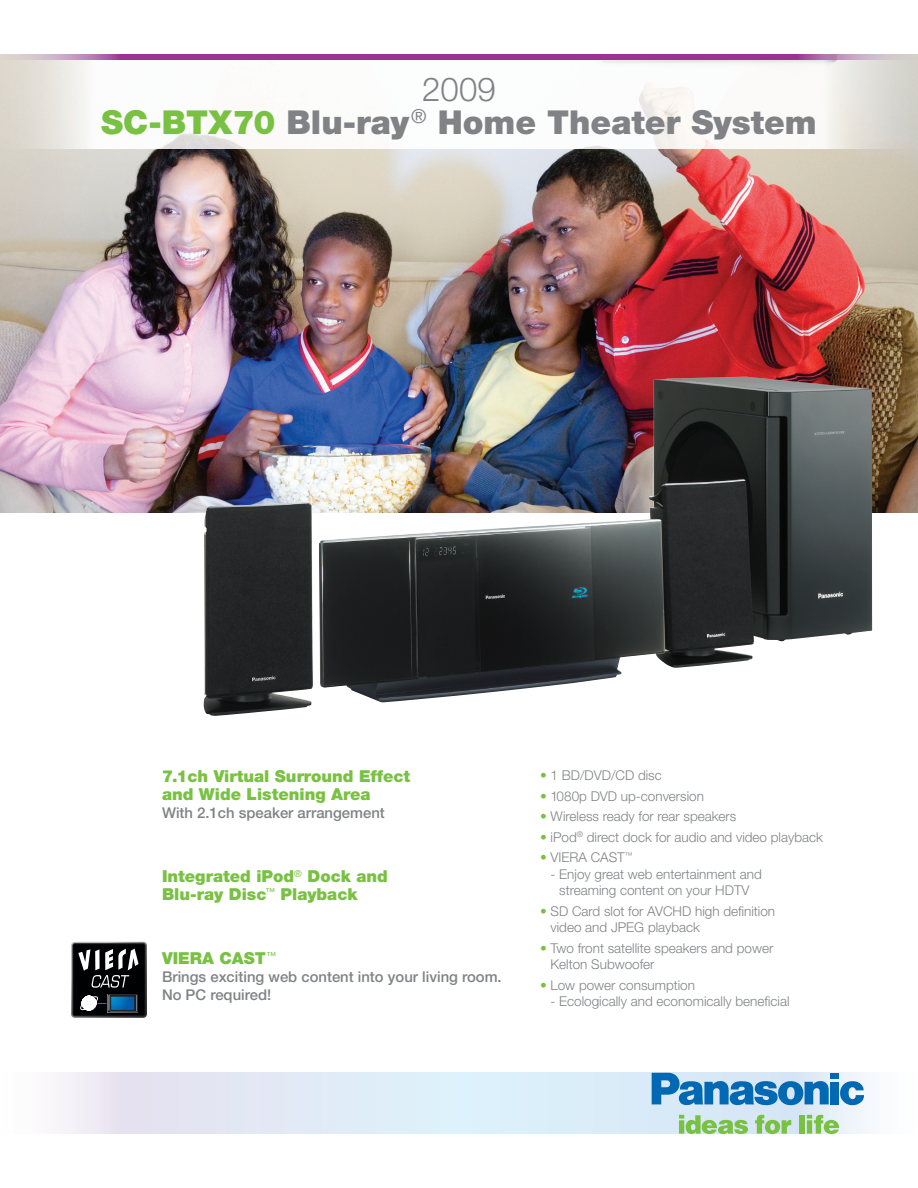
<style>
.page{position:relative;width:918px;height:1188px;background:#fff}
.page>*{position:absolute;margin:0;border:0;box-sizing:border-box;transform-origin:0 0}
.t1{font:900 33px/33px "Helvetica Neue";color:#808285;text-align:center}
.t2{font:900 16.5px/18px "Helvetica Neue";color:#79c142}
.t3{font:500 14.85px/18.1px "Helvetica Neue";color:#808285}
.t4{font:300 13.5px/16.5px "Helvetica Neue";color:#808285}
.s1{font-weight:300}
.s2{color:#79c142}
</style>
<div class="page">
<img style="left:61px;top:1073px;width:807px;height:61px">
<svg style="left:652px;top:1073px;width:177px;height:32px;background:#62a1d1"></svg>
<div style="left:830px;top:1082px;width:9px;height:22px;background:#0168b3"></div>
<div style="left:830px;top:1073px;width:9px;height:6px;background:#0168b3"></div>
<svg style="left:840px;top:1081px;width:24px;height:24px"></svg>
<svg style="left:679px;top:1115px;width:69px;height:19px"></svg>
<svg style="left:755px;top:1115px;width:36px;height:19px"></svg>
<div style="left:799px;top:1115px;width:6px;height:19px;background:#79c142"></div>
<svg style="left:807px;top:1115px;width:32px;height:19px"></svg>
<img style="left:0;top:54px;width:918px;height:459px">
<img style="left:204px;top:377px;width:668px;height:325px">
<svg style="left:71px;top:942px;width:76px;height:76px;background:#343a40"></svg>
<h1 class="t1" style="left:101px;top:73px;width:717px"><span class="s1">2009<br></span><span class="s2">SC-BTX70</span> Blu-ray<sup>®</sup> Home Theater System</h1>
<p class="t2" style="left:162px;top:767px;width:250px">7.1ch Virtual Surround Effect and Wide Listening Area</p>
<p class="t3" style="left:162px;top:804px;width:224px">With 2.1ch speaker arrangement</p>
<p class="t2" style="left:162px;top:867px;width:227px">Integrated iPod<sup>®</sup> Dock and<br>Blu-ray Disc<sup>™</sup> Playback</p>
<p class="t2" style="left:162px;top:949px;width:116px">VIERA CAST<sup>™</sup></p>
<p class="t3" style="left:162px;top:968px;width:341px">Brings exciting web content into your living room.<br>No PC required!</p>
<p class="t4" style="left:540px;top:767px;width:123px"><span class="s2">•</span> 1 BD/DVD/CD disc</p>
<p class="t4" style="left:540px;top:787px;width:165px"><span class="s2">•</span> 1080p DVD up-conversion</p>
<p class="t4" style="left:540px;top:808px;width:198px"><span class="s2">•</span> Wireless ready for rear speakers</p>
<p class="t4" style="left:540px;top:828px;width:284px"><span class="s2">•</span> iPod<sup>®</sup> direct dock for audio and video playback</p>
<p class="t4" style="left:540px;top:849px;width:94px"><span class="s2">•</span> VIERA CAST<sup>™</sup></p>
<p class="t4" style="left:551px;top:865px;width:213px;text-align:center">- Enjoy great web entertainment and streaming content on your HDTV</p>
<p class="t4" style="left:551px;top:903px;width:226px;text-indent:-11px"><span class="s2">•</span> SD Card slot for AVCHD high definition video and JPEG playback</p>
<p class="t4" style="left:551px;top:940px;width:224px;text-indent:-11px"><span class="s2">•</span> Two front satellite speakers and power<br>Kelton Subwoofer</p>
<p class="t4" style="left:540px;top:977px;width:157px"><span class="s2">•</span> Low power consumption</p>
<p class="t4" style="left:551px;top:993px;width:241px">- Ecologically and economically beneficial</p>
</div>
